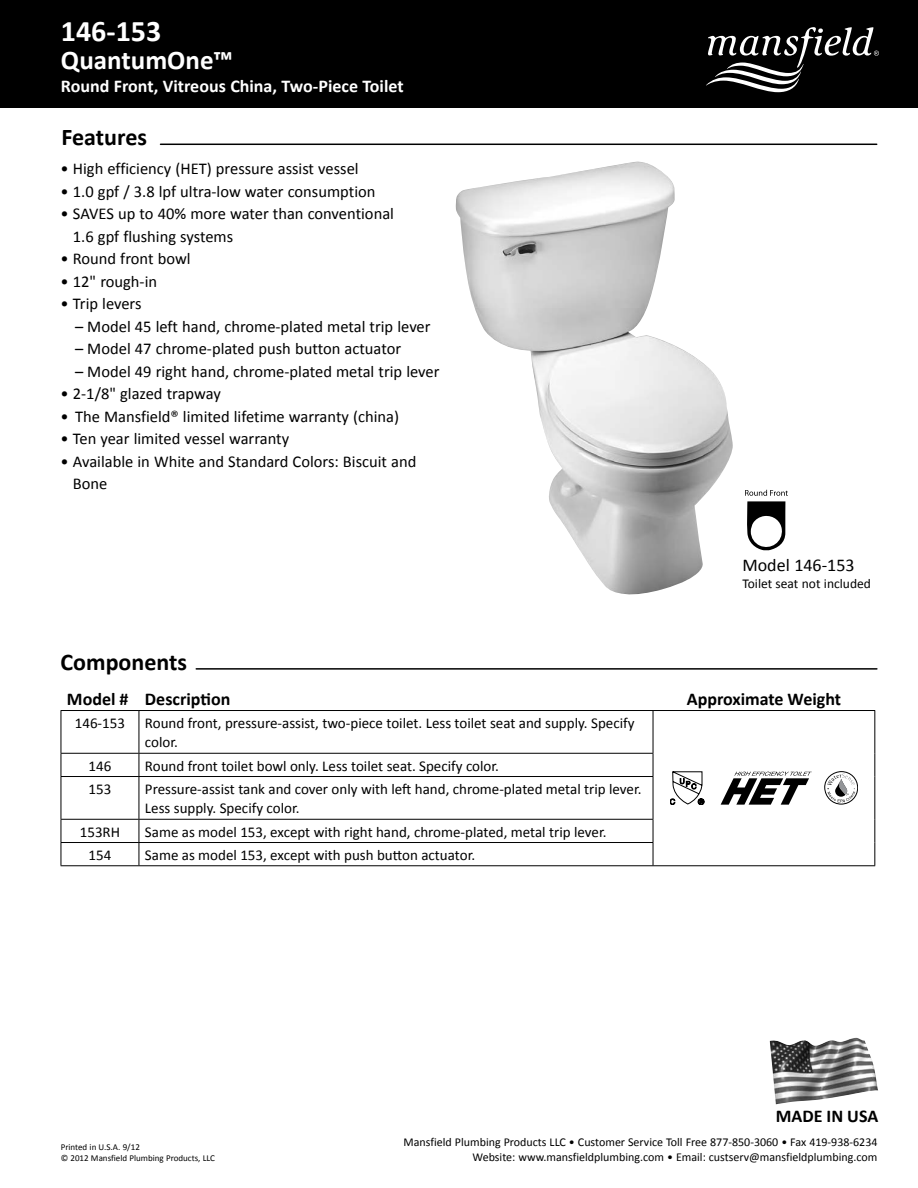
<style>
.page{position:relative;width:918px;height:1188px;background:#fff}
.page>*{position:absolute;margin:0;border:0;box-sizing:border-box;transform-origin:0 0}
.t1{font:700 30px "Calibri";color:#fff}
.t2{font:700 27px "Calibri";color:#fff}
.t3{font:700 24px "Calibri";color:#000}
.t4{font:700 18px "Calibri";color:#000}
.t5{font:700 18px "Calibri";color:#fff}
.t6{font:18px "Calibri";color:#000}
.t7{font:16.5px/22.5px "Calibri";color:#000}
.t8{font:15px/19.5px "Calibri";color:#000}
.t9{font:13.5px "Calibri";color:#000}
.t10{font:12px/15px "Calibri";color:#000;text-align:right}
.t11{font:9px/10.8px "Calibri";color:#000}
</style>
<div class="page">
<img style="left:456px;top:162px;width:277px;height:433px">
<hr style="left:196px;top:668px;width:681px;height:2px;background:#000">
<hr style="left:161px;top:144px;width:716px;height:1px;background:#000">
<img style="left:770px;top:1038px;width:108px;height:66px">
<svg style="left:745px;top:490px;width:43px;height:60px"></svg>
<hr style="left:61px;top:710px;width:78px;height:1px;background:#000">
<hr style="left:61px;top:711px;width:1px;height:42px;background:#000">
<hr style="left:139px;top:710px;width:514px;height:1px;background:#000">
<hr style="left:139px;top:711px;width:1px;height:42px;background:#000">
<hr style="left:653px;top:710px;width:222px;height:1px;background:#000">
<hr style="left:653px;top:711px;width:1px;height:42px;background:#000">
<hr style="left:874px;top:711px;width:1px;height:42px;background:#000">
<svg style="left:874px;top:753px;width:1px;height:24px"></svg>
<hr style="left:874px;top:777px;width:1px;height:42px;background:#000">
<svg style="left:874px;top:819px;width:1px;height:46px"></svg>
<hr style="left:653px;top:865px;width:222px;height:1px;background:#000">
<hr style="left:61px;top:753px;width:78px;height:1px;background:#000">
<svg style="left:61px;top:754px;width:1px;height:22px"></svg>
<hr style="left:139px;top:753px;width:514px;height:1px;background:#000">
<svg style="left:139px;top:754px;width:1px;height:22px"></svg>
<svg style="left:653px;top:754px;width:1px;height:22px"></svg>
<hr style="left:61px;top:776px;width:78px;height:1px;background:#000">
<hr style="left:61px;top:777px;width:1px;height:42px;background:#000">
<hr style="left:139px;top:776px;width:514px;height:1px;background:#000">
<hr style="left:139px;top:777px;width:1px;height:42px;background:#000">
<hr style="left:653px;top:777px;width:1px;height:42px;background:#000">
<hr style="left:61px;top:819px;width:78px;height:1px;background:#000">
<hr style="left:139px;top:819px;width:514px;height:1px;background:#000">
<hr style="left:61px;top:842px;width:78px;height:1px;background:#000">
<svg style="left:61px;top:820px;width:1px;height:45px"></svg>
<hr style="left:139px;top:842px;width:514px;height:1px;background:#000">
<svg style="left:139px;top:820px;width:1px;height:45px"></svg>
<svg style="left:653px;top:820px;width:1px;height:45px"></svg>
<hr style="left:61px;top:865px;width:78px;height:1px;background:#000">
<hr style="left:139px;top:865px;width:514px;height:1px;background:#000">
<svg style="left:721px;top:772px;width:91px;height:33px"></svg>
<svg style="left:670px;top:771px;width:34px;height:34px"></svg>
<div style="left:825px;top:771px;width:33px;height:33px;border:1px solid #000;border-radius:50%"></div>
<svg style="left:827px;top:773px;width:28px;height:29px"></svg>
<div style="left:0;top:0;width:918px;height:108px;background:#000"></div>
<svg style="left:706px;top:27px;width:173px;height:65px"></svg>
<h1 class="t1" style="left:61px;top:12px;width:102px">146-153</h1>
<h2 class="t2" style="left:61px;top:43px;width:174px">QuantumOne™</h2>
<p class="t5" style="left:61px;top:74px;width:344px">Round Front, Vitreous China, Two-Piece Toilet</p>
<h3 class="t3" style="left:62px;top:123px;width:87px">Features</h3>
<p class="t7" style="left:61px;top:157px;width:300px">• High efficiency (HET) pressure assist vessel</p>
<p class="t7" style="left:61px;top:179px;width:316px">• 1.0 gpf / 3.8 lpf ultra-low water consumption</p>
<p class="t7" style="left:73px;top:202px;width:323px;text-indent:-12px">• SAVES up to 40% more water than conventional<br>1.6 gpf flushing systems</p>
<p class="t7" style="left:61px;top:247px;width:132px">• Round front bowl</p>
<p class="t7" style="left:61px;top:269px;width:98px">• 12" rough-in</p>
<p class="t7" style="left:61px;top:292px;width:82px">• Trip levers</p>
<p class="t7" style="left:75px;top:314px;width:357px">– Model 45 left hand, chrome-plated metal trip lever</p>
<p class="t7" style="left:75px;top:337px;width:328px">– Model 47 chrome-plated push button actuator</p>
<p class="t7" style="left:75px;top:359px;width:366px">– Model 49 right hand, chrome-plated metal trip lever</p>
<p class="t7" style="left:61px;top:382px;width:162px">• 2-1/8" glazed trapway</p>
<p class="t7" style="left:61px;top:404px;width:340px">• The Mansfield® limited lifetime warranty (china)</p>
<p class="t7" style="left:61px;top:427px;width:230px">• Ten year limited vessel warranty</p>
<p class="t7" style="left:73px;top:449px;width:345px;text-indent:-12px">• Available in White and Standard Colors: Biscuit and<br>Bone</p>
<h3 class="t3" style="left:61px;top:647px;width:128px">Components</h3>
<p class="t6" style="left:742px;top:554px;width:114px">Model 146-153</p>
<p class="t9" style="left:742px;top:575px;width:130px">Toilet seat not included</p>
<p class="t4" style="left:67px;top:687px;width:165px">Model # Description</p>
<p class="t4" style="left:687px;top:687px;width:156px">Approximate Weight</p>
<p class="t8" style="left:75px;top:712px;width:52px">146-153</p>
<p class="t8" style="left:145px;top:712px;width:491px">Round front, pressure-assist, two-piece toilet. Less toilet seat and supply. Specify color.</p>
<p class="t8" style="left:89px;top:755px;width:24px">146</p>
<p class="t8" style="left:145px;top:755px;width:356px">Round front toilet bowl only. Less toilet seat. Specify color.</p>
<p class="t8" style="left:89px;top:778px;width:24px">153</p>
<p class="t8" style="left:145px;top:778px;width:498px">Pressure-assist tank and cover only with left hand, chrome-plated metal trip lever.<br>Less supply. Specify color.</p>
<p class="t8" style="left:80px;top:821px;width:42px">153RH</p>
<p class="t8" style="left:145px;top:821px;width:463px">Same as model 153, except with right hand, chrome-plated, metal trip lever.</p>
<p class="t8" style="left:89px;top:844px;width:24px">154</p>
<p class="t8" style="left:145px;top:844px;width:332px">Same as model 153, except with push button actuator.</p>
<p class="t4" style="left:776px;top:1105px;width:104px">MADE IN USA</p>
<p class="t11" style="left:61px;top:1141px;width:156px">Printed in U.S.A. 9/12<br>© 2012 Mansfield Plumbing Products, LLC</p>
<p class="t10" style="left:404px;top:1134px;width:475px">Mansfield Plumbing Products LLC • Customer Service Toll Free 877-850-3060 • Fax 419-938-6234<br>Website: www.mansfieldplumbing.com • Email: custserv@mansfieldplumbing.com</p>
</div>
